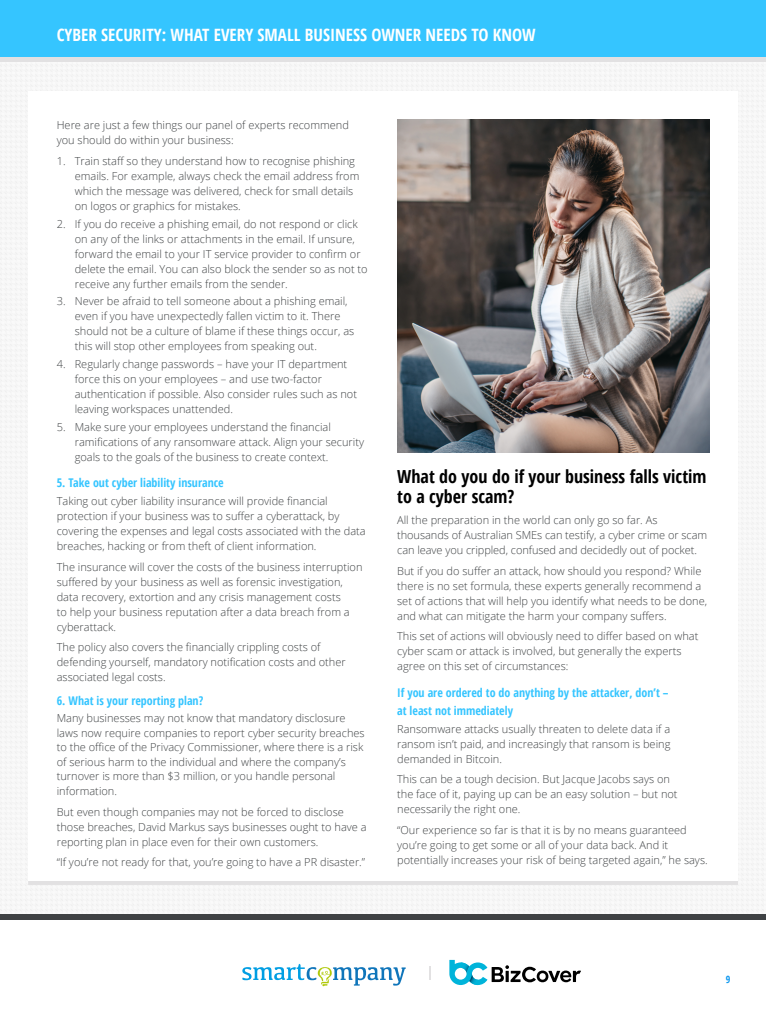
<style>
.page{position:relative;width:766px;height:1021px;background:#fff}
.page>*{position:absolute;margin:0;border:0;box-sizing:border-box;transform-origin:0 0}
.t1{font:700 condensed 18px/20px "Open Sans";color:#000}
.t2{font:700 condensed 17px "Open Sans";color:#fff}
.t3{font:700 condensed 12px/18px "Open Sans";color:#35c5ff}
.t4{font:300 11px/15px "Open Sans";color:#3f4244}
.t5{font:700 condensed 10px "Open Sans";color:#0d98ef}
</style>
<div class="page">
<div style="left:0;top:4px;width:765px;height:57px;background:#e2e1e2"></div>
<div style="left:0;top:0;width:765px;height:57px;background:#35c5ff"></div>
<svg style="left:242px;top:963px;width:163px;height:23px"></svg>
<svg style="left:429px;top:966px;width:1px;height:13px"></svg>
<svg style="left:449px;top:959px;width:132px;height:26px"></svg>
<div style="left:0;top:914px;width:765px;height:6px;background:#3f4244"></div>
<img style="left:397px;top:120px;width:312px;height:332px">
<h2 class="t2" style="left:57px;top:23px;width:480px">CYBER SECURITY: WHAT EVERY SMALL BUSINESS OWNER NEEDS TO KNOW</h2>
<p class="t4" style="left:57px;top:117px;width:293px">Here are just a few things our panel of experts recommend you should do within your business:</p>
<p class="t4" style="left:75px;top:153px;width:286px;text-indent:-18px">1. Train staff so they understand how to recognise phishing emails. For example, always check the email address from which the message was delivered, check for small details on logos or graphics for mistakes.</p>
<p class="t4" style="left:75px;top:216px;width:294px;text-indent:-18px">2. If you do receive a phishing email, do not respond or click on any of the links or attachments in the email. If unsure, forward the email to your IT service provider to confirm or delete the email. You can also block the sender so as not to receive any further emails from the sender.</p>
<p class="t4" style="left:75px;top:293px;width:281px;text-indent:-18px">3. Never be afraid to tell someone about a phishing email, even if you have unexpectedly fallen victim to it. There should not be a culture of blame if these things occur, as this will stop other employees from speaking out.</p>
<p class="t4" style="left:75px;top:356px;width:284px;text-indent:-18px">4. Regularly change passwords – have your IT department force this on your employees – and use two-factor authentication if possible. Also consider rules such as not leaving workspaces unattended.</p>
<p class="t4" style="left:75px;top:419px;width:291px;text-indent:-18px">5. Make sure your employees understand the financial ramifications of any ransomware attack. Align your security goals to the goals of the business to create context.</p>
<p class="t3" style="left:57px;top:473px;width:168px">5. Take out cyber liability insurance</p>
<p class="t4" style="left:57px;top:493px;width:310px">Taking out cyber liability insurance will provide financial protection if your business was to suffer a cyberattack, by covering the expenses and legal costs associated with the data breaches, hacking or from theft of client information.</p>
<p class="t4" style="left:57px;top:559px;width:307px">The insurance will cover the costs of the business interruption suffered by your business as well as forensic investigation, data recovery, extortion and any crisis management costs<br>to help your business reputation after a data breach from a cyberattack.</p>
<p class="t4" style="left:57px;top:639px;width:290px">The policy also covers the financially crippling costs of defending yourself, mandatory notification costs and other associated legal costs.</p>
<p class="t3" style="left:57px;top:691px;width:148px">6. What is your reporting plan?</p>
<p class="t4" style="left:57px;top:710px;width:309px;line-height:14.5px">Many businesses may not know that mandatory disclosure laws now require companies to report cyber security breaches to the office of the Privacy Commissioner, where there is a risk of serious harm to the individual and where the company’s turnover is more than $3 million, or you handle personal information.</p>
<p class="t4" style="left:57px;top:803px;width:311px">But even though companies may not be forced to disclose those breaches, David Markus says businesses ought to have a reporting plan in place even for their own customers.</p>
<p class="t4" style="left:57px;top:854px;width:310px">“If you’re not ready for that, you’re going to have a PR disaster.”</p>
<h1 class="t1" style="left:397px;top:466px;width:311px">What do you do if your business falls victim to a cyber scam?</h1>
<p class="t4" style="left:397px;top:512px;width:311px">All the preparation in the world can only go so far. As thousands of Australian SMEs can testify, a cyber crime or scam can leave you crippled, confused and decidedly out of pocket.</p>
<p class="t4" style="left:397px;top:562px;width:311px">But if you do suffer an attack, how should you respond? While there is no set formula, these experts generally recommend a set of actions that will help you identify what needs to be done, and what can mitigate the harm your company suffers.</p>
<p class="t4" style="left:397px;top:628px;width:302px">This set of actions will obviously need to differ based on what cyber scam or attack is involved, but generally the experts agree on this set of circumstances:</p>
<p class="t3" style="left:397px;top:683px;width:273px">If you are ordered to do anything by the attacker, don’t – at least not immediately</p>
<p class="t4" style="left:397px;top:720px;width:275px;text-align:justify">Ransomware attacks usually threaten to delete data if a ransom isn’t paid, and increasingly that ransom is being demanded in Bitcoin.</p>
<p class="t4" style="left:397px;top:771px;width:282px">This can be a tough decision. But Jacque Jacobs says on the face of it, paying up can be an easy solution – but not necessarily the right one.</p>
<p class="t4" style="left:397px;top:822px;width:312px">“Our experience so far is that it is by no means guaranteed you’re going to get some or all of your data back. And it potentially increases your risk of being targeted again,” he says.</p>
<p class="t5" style="left:725px;top:972px;width:6px">9</p>
</div>
